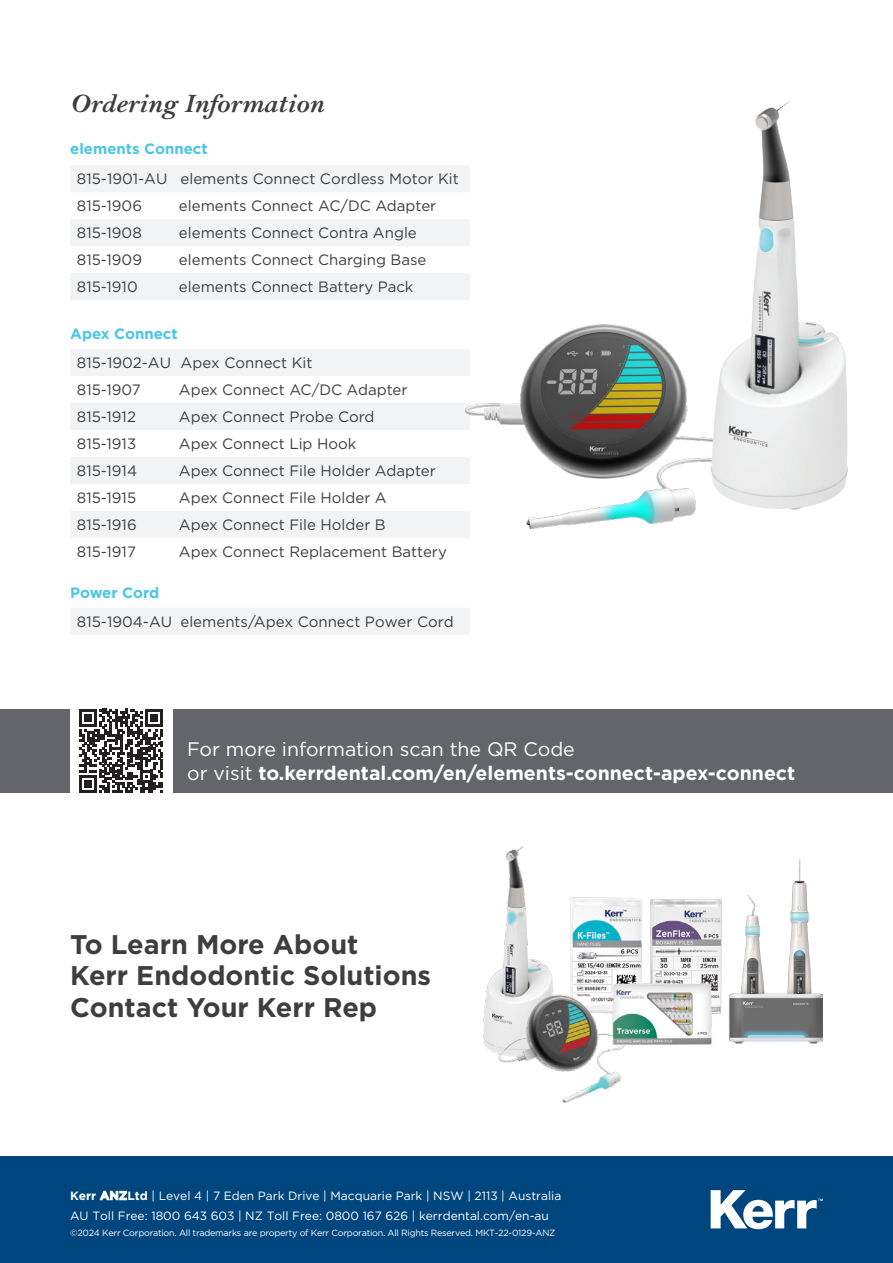
<style>
.page{position:relative;width:893px;height:1263px;background:#fff}
.page>*{position:absolute;margin:0;border:0;box-sizing:border-box;transform-origin:0 0}
.t1{font:700 27px/31.5px "Gotham";color:#3e3e3f}
.t2{font:italic 700 27px "Bell MT Std";color:#3e3e3f}
.t3{font:700 19.5px "Gotham";color:#fff}
.t4{font:19.5px "Gotham";color:#fff}
.t5{font:15px/27px "Gotham";color:#3e3e3f}
.t6{font:700 15px "Gotham";color:#49c6e5}
.t7{font:12px/20.1px "Gotham";color:#fff}
.t8{font:9px "Gotham";letter-spacing:-.025em;color:#fff}
.s1{font-weight:400}
.s2{font-weight:700}
</style>
<div class="page">
<div style="left:0;top:709px;width:893px;height:84px;background:#63656a"></div>
<svg style="left:70px;top:165px;width:400px;height:135px;fill:#f2f3f4"></svg>
<div style="left:70px;top:608px;width:400px;height:27px;background:#f2f3f4"></div>
<svg style="left:70px;top:349px;width:385px;height:189px;fill:#f2f3f4"></svg>
<div style="left:0;top:1156px;width:893px;height:107px;background:#00467e"></div>
<svg style="left:711px;top:1190px;width:112px;height:39px"></svg>
<div style="left:70px;top:703px;width:102px;height:96px;background:#fff"></div>
<svg style="left:79px;top:709px;width:84px;height:84px"></svg>
<img style="left:455px;top:324px;width:252px;height:214px">
<img style="left:707px;top:101px;width:141px;height:409px">
<img style="left:484px;top:847px;width:339px;height:255px">
<p class="t2" style="left:70px;top:88px;width:255px">Ordering Information</p>
<p class="t6" style="left:70px;top:139px;width:139px">elements Connect</p>
<p class="t5" style="left:77px;top:165px;width:383px">815-1901-AU elements Connect Cordless Motor Kit<br>815-1906</p>
<p class="t5" style="left:179px;top:192px;width:259px">elements Connect AC/DC Adapter</p>
<p class="t5" style="left:77px;top:219px;width:66px">815-1908</p>
<p class="t5" style="left:179px;top:219px;width:239px">elements Connect Contra Angle</p>
<p class="t5" style="left:77px;top:246px;width:67px">815-1909</p>
<p class="t5" style="left:179px;top:246px;width:249px">elements Connect Charging Base</p>
<p class="t5" style="left:77px;top:273px;width:62px">815-1910</p>
<p class="t5" style="left:179px;top:273px;width:236px">elements Connect Battery Pack</p>
<p class="t6" style="left:70px;top:324px;width:109px">Apex Connect</p>
<p class="t5" style="left:77px;top:349px;width:237px">815-1902-AU Apex Connect Kit</p>
<p class="t5" style="left:77px;top:376px;width:65px">815-1907</p>
<p class="t5" style="left:179px;top:376px;width:230px">Apex Connect AC/DC Adapter</p>
<p class="t5" style="left:77px;top:403px;width:61px">815-1912</p>
<p class="t5" style="left:179px;top:403px;width:197px">Apex Connect Probe Cord</p>
<p class="t5" style="left:77px;top:430px;width:61px">815-1913</p>
<p class="t5" style="left:179px;top:430px;width:179px">Apex Connect Lip Hook</p>
<p class="t5" style="left:77px;top:457px;width:62px">815-1914</p>
<p class="t5" style="left:179px;top:457px;width:258px">Apex Connect File Holder Adapter</p>
<p class="t5" style="left:77px;top:484px;width:61px">815-1915</p>
<p class="t5" style="left:179px;top:484px;width:209px">Apex Connect File Holder A</p>
<p class="t5" style="left:77px;top:511px;width:61px">815-1916</p>
<p class="t5" style="left:179px;top:511px;width:208px">Apex Connect File Holder B</p>
<p class="t5" style="left:77px;top:538px;width:61px">815-1917</p>
<p class="t5" style="left:179px;top:538px;width:269px">Apex Connect Replacement Battery</p>
<p class="t6" style="left:70px;top:583px;width:91px">Power Cord</p>
<p class="t5" style="left:77px;top:607px;width:378px">815-1904-AU elements/Apex Connect Power Cord</p>
<p class="t4" style="left:187px;top:736px;width:389px">For more information scan the QR Code</p>
<p class="t3" style="left:187px;top:760px;width:610px"><span class="s1">or visit</span> to.kerrdental.com/en/elements-connect-apex-connect</p>
<p class="t1" style="left:70px;top:928px;width:362px">To Learn More About<br>Kerr Endodontic Solutions</p>
<p class="t1" style="left:70px;top:991px;width:308px">Contact Your Kerr Rep</p>
<p class="t7" style="left:70px;top:1185px;width:493px"><span class="s2">Kerr ANZLtd</span> | Level 4 | 7 Eden Park Drive | Macquarie Park | NSW | 2113 | Australia<br>AU Toll Free: 1800 643 603 | NZ Toll Free: 0800 167 626 | kerrdental.com/en-au</p>
<p class="t8" style="left:70px;top:1227px;width:487px">©2024 Kerr Corporation. All trademarks are property of Kerr Corporation. All Rights Reserved. MKT-22-0129-ANZ</p>
</div>
